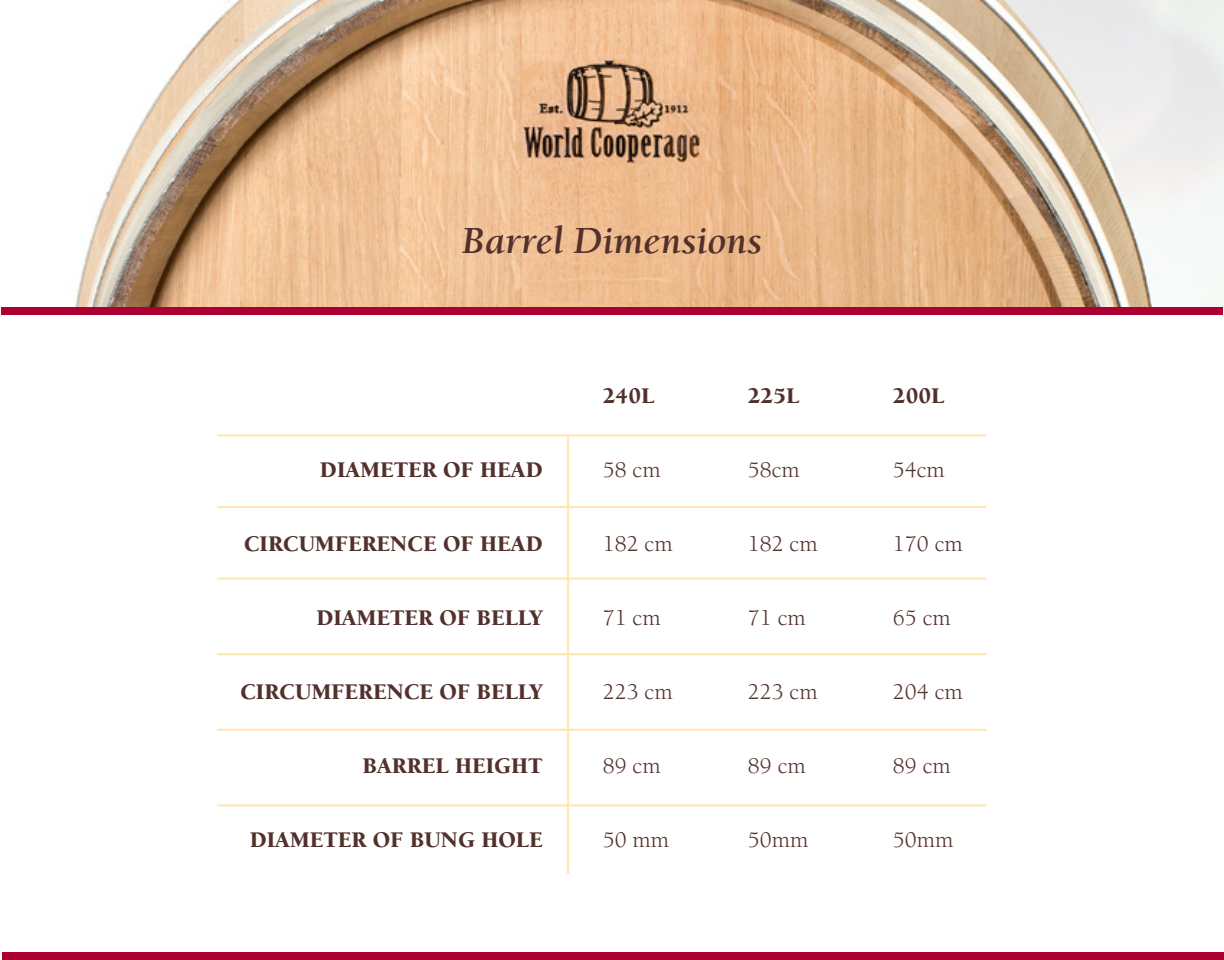
<style>
.page{position:relative;width:1224px;height:960px;background:#fff}
.page>*{position:absolute;margin:0;border:0;box-sizing:border-box;transform-origin:0 0}
.t1{font:italic 700 39.4px "Berkeley";color:#52302c}
.t2{font:900 23px "Berkeley";color:#52302c}
.t3{font:23px "Berkeley";color:#52302c}
</style>
<div class="page">
<img style="left:1px;top:0;width:1223px;height:308px">
<div style="left:1px;top:308px;width:1222px;height:7px;background:#ac0033"></div>
<div style="left:2px;top:953px;width:1222px;height:7px;background:#ac0033"></div>
<hr style="left:217px;top:506px;width:769px;height:2px;background:#ffe6ae">
<hr style="left:217px;top:434px;width:769px;height:2px;background:#ffe6ae">
<hr style="left:567px;top:436px;width:2px;height:438px;background:#ffe6ae">
<hr style="left:217px;top:578px;width:769px;height:2px;background:#ffe6ae">
<hr style="left:217px;top:653px;width:769px;height:2px;background:#ffe6ae">
<hr style="left:217px;top:729px;width:769px;height:2px;background:#ffe6ae">
<hr style="left:217px;top:804px;width:769px;height:2px;background:#ffe6ae">
<h1 class="t1" style="left:462px;top:219px;width:302px">Barrel Dimensions</h1>
<p class="t2" style="left:603px;top:384px;width:53px">240L</p>
<p class="t2" style="left:748px;top:384px;width:53px">225L</p>
<p class="t2" style="left:893px;top:384px;width:53px">200L</p>
<p class="t2" style="left:320px;top:458px;width:224px">DIAMETER OF HEAD</p>
<p class="t3" style="left:603px;top:458px;width:59px">58 cm</p>
<p class="t3" style="left:748px;top:458px;width:53px">58cm</p>
<p class="t3" style="left:893px;top:458px;width:53px">54cm</p>
<p class="t2" style="left:244px;top:532px;width:301px">CIRCUMFERENCE OF HEAD</p>
<p class="t3" style="left:603px;top:532px;width:71px">182 cm</p>
<p class="t3" style="left:748px;top:532px;width:71px">182 cm</p>
<p class="t3" style="left:893px;top:532px;width:71px">170 cm</p>
<p class="t2" style="left:316px;top:606px;width:228px">DIAMETER OF BELLY</p>
<p class="t3" style="left:603px;top:606px;width:59px">71 cm</p>
<p class="t3" style="left:748px;top:606px;width:59px">71 cm</p>
<p class="t3" style="left:893px;top:606px;width:59px">65 cm</p>
<p class="t2" style="left:240px;top:680px;width:304px">CIRCUMFERENCE OF BELLY</p>
<p class="t3" style="left:603px;top:680px;width:71px">223 cm</p>
<p class="t3" style="left:748px;top:680px;width:71px">223 cm</p>
<p class="t3" style="left:893px;top:680px;width:71px">204 cm</p>
<p class="t2" style="left:363px;top:754px;width:182px">BARREL HEIGHT</p>
<p class="t3" style="left:603px;top:754px;width:59px">89 cm</p>
<p class="t3" style="left:748px;top:754px;width:59px">89 cm</p>
<p class="t3" style="left:893px;top:754px;width:59px">89 cm</p>
<p class="t2" style="left:250px;top:828px;width:295px">DIAMETER OF BUNG HOLE</p>
<p class="t3" style="left:603px;top:828px;width:68px">50 mm</p>
<p class="t3" style="left:748px;top:828px;width:62px">50mm</p>
<p class="t3" style="left:893px;top:828px;width:62px">50mm</p>
</div>
